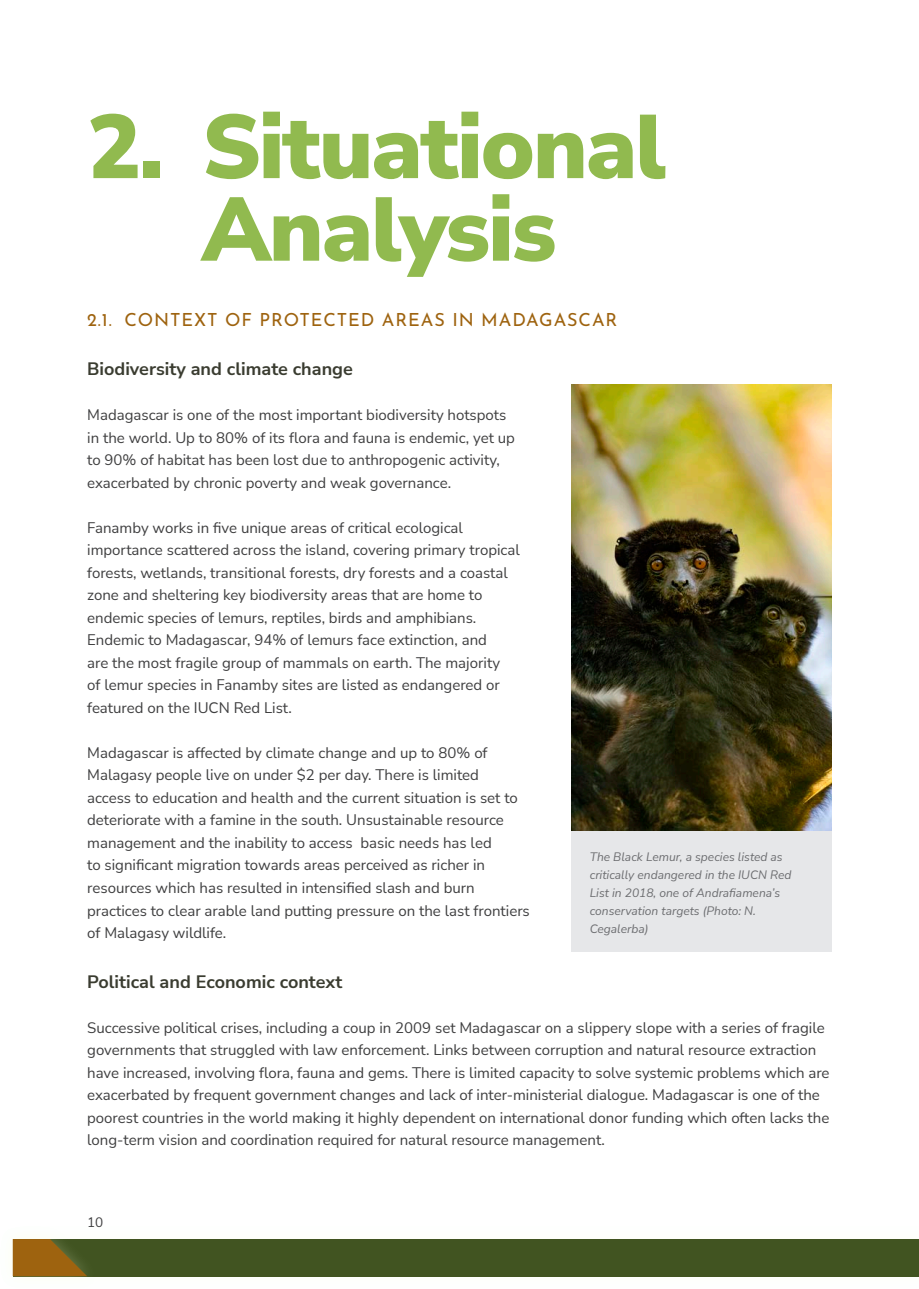
<style>
.page{position:relative;width:919px;height:1289px;background:#fff}
.page>*{position:absolute;margin:0;border:0;box-sizing:border-box;transform-origin:0 0}
.t1{font:900 90px/82.5px "Nunito Sans";letter-spacing:-.02em;color:#91ba4f;text-align:center}
.t2{font:700 18px "Nunito Sans";color:#3a3c30}
.t3{font:18px "Josefin Sans";letter-spacing:.05em;color:#9e630f}
.t4{font:15px/22.5px "Nunito Sans";color:#3e3e3f}
.t5{font:13.5px "Nunito Sans";color:#3e3e3f}
.t6{font:italic 12px/18px "Nunito Sans";color:#6c6d70}
</style>
<div class="page">
<div style="left:571px;top:830px;width:260px;height:121px;background:#e6e7e9"></div>
<img style="left:571px;top:384px;width:260px;height:446px">
<div style="left:13px;top:1238px;width:905px;height:38px;background:#415421"></div>
<div style="left:0;top:1224px;width:99px;height:64px;background:#f7ffdb;opacity:.25"></div>
<svg style="left:13px;top:1238px;width:74px;height:38px"></svg>
<h1 class="t1" style="left:87px;top:102px;width:581px">2. Situational<br>Analysis</h1>
<p class="t3" style="left:87px;top:306px;width:531px">2.1. CONTEXT OF PROTECTED AREAS IN MADAGASCAR</p>
<h3 class="t2" style="left:87px;top:356px;width:267px">Biodiversity and climate change</h3>
<p class="t4" style="left:87px;top:403px;width:429px">Madagascar is one of the most important biodiversity hotspots in the world. Up to 80% of its flora and fauna is endemic, yet up to 90% of habitat has been lost due to anthropogenic activity, exacerbated by chronic poverty and weak governance.</p>
<p class="t4" style="left:87px;top:516px;width:434px">Fanamby works in five unique areas of critical ecological importance scattered across the island, covering primary tropical forests, wetlands, transitional forests, dry forests and a coastal zone and sheltering key biodiversity areas that are home to endemic species of lemurs, reptiles, birds and amphibians.<br>Endemic to Madagascar, 94% of lemurs face extinction, and<br>are the most fragile group of mammals on earth. The majority<br>of lemur species in Fanamby sites are listed as endangered or featured on the IUCN Red List.</p>
<p class="t4" style="left:87px;top:741px;width:444px">Madagascar is affected by climate change and up to 80% of Malagasy people live on under $2 per day. There is limited<br>access to education and health and the current situation is set to deteriorate with a famine in the south. Unsustainable resource management and the inability to access basic needs has led<br>to significant migration towards areas perceived as richer in resources which has resulted in intensified slash and burn practices to clear arable land putting pressure on the last frontiers of Malagasy wildlife.</p>
<h3 class="t2" style="left:87px;top:968px;width:256px">Political and Economic context</h3>
<p class="t4" style="left:87px;top:1015px;width:743px">Successive political crises, including a coup in 2009 set Madagascar on a slippery slope with a series of fragile governments that struggled with law enforcement. Links between corruption and natural resource extraction have increased, involving flora, fauna and gems. There is limited capacity to solve systemic problems which are exacerbated by frequent government changes and lack of inter-ministerial dialogue. Madagascar is one of the poorest countries in the world making it highly dependent on international donor funding which often lacks the long-term vision and coordination required for natural resource management.</p>
<p class="t6" style="left:589px;top:847px;width:203px">The Black Lemur, a species listed as critically endangered in the IUCN Red<br>List in 2018, one of Andrafiamena’s conservation targets (Photo: N.<br>Cegalerba)</p>
<p class="t5" style="left:87px;top:1213px;width:18px">10</p>
</div>
